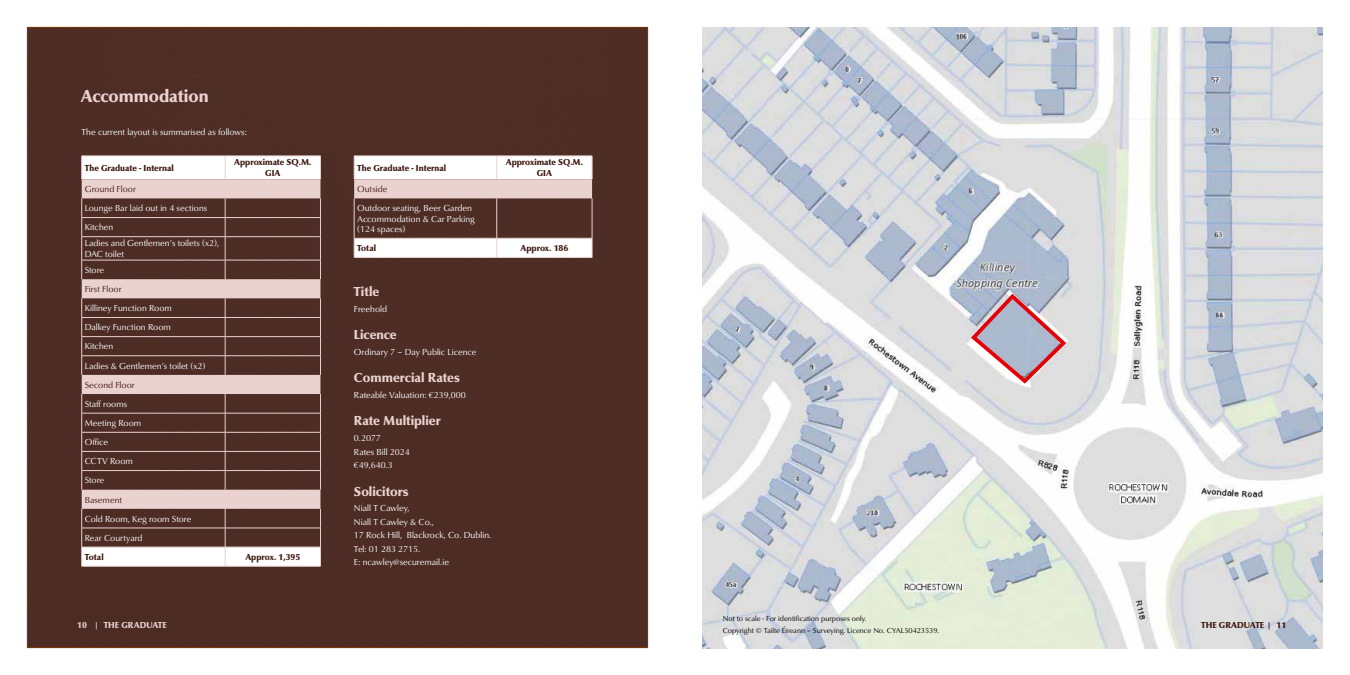
<style>
.page{position:relative;width:1350px;height:675px;background:#fff}
.page>*{position:absolute;margin:0;border:0;box-sizing:border-box;transform-origin:0 0}
.t1{font:900 18px "Classico URW";color:#ead2d1}
.t2{font:900 13.5px "Classico URW";color:#ead2d1}
.t3{font:9px/19.1px "Classico URW";color:#fff}
.t4{font:900 9px/10.8px "Classico URW";color:#3c180f;text-align:center}
.t5{font:9px "Classico URW";color:#3c180f}
.t6{font:900 9px "Classico URW";color:#ead2d1}
.t7{font:7.5px/12px "Classico URW";color:#000}
</style>
<div class="page">
<img style="left:702px;top:28px;width:621px;height:621px">
<svg style="left:968px;top:291px;width:101px;height:95px;background:#c6b7c2"></svg>
<svg style="left:27px;top:27px;width:621px;height:621px;background:#61423b"></svg>
<hr style="left:354px;top:257px;width:143px;height:1px;background:#ead2d1">
<hr style="left:497px;top:257px;width:95px;height:1px;background:#ead2d1">
<h1 class="t1" style="left:81px;top:85px;width:129px">Accommodation</h1>
<p class="t3" style="left:82px;top:122px;width:167px">The current layout is summarised as follows:</p>
<p class="t4" style="left:85px;top:163px;width:91px">The Graduate - Internal</p>
<p class="t4" style="left:234px;top:157px;width:79px">Approximate SQ.M.<br>GIA</p>
<p class="t5" style="left:85px;top:182px;width:53px">Ground Floor</p>
<p class="t3" style="left:85px;top:198px;width:124px">Lounge Bar laid out in 4 sections<br>Kitchen</p>
<p class="t3" style="left:85px;top:237px;width:136px;line-height:10.8px">Ladies and Gentlemen’s toilets (x2),<br>DAC toilet</p>
<p class="t3" style="left:85px;top:260px;width:21px">Store</p>
<p class="t5" style="left:85px;top:282px;width:38px">First Floor</p>
<p class="t3" style="left:85px;top:298px;width:122px">Killiney Function Room<br>Dalkey Function Room<br>Kitchen<br>Ladies &amp; Gentlemen’s toilet (x2)</p>
<p class="t5" style="left:85px;top:378px;width:52px">Second Floor</p>
<p class="t3" style="left:85px;top:394px;width:58px">Staff rooms<br>Meeting Room<br>Office<br>CCTV Room<br>Store</p>
<p class="t5" style="left:85px;top:493px;width:39px">Basement</p>
<p class="t3" style="left:85px;top:509px;width:108px">Cold Room, Keg room Store<br>Rear Courtyard</p>
<p class="t4" style="left:85px;top:552px;width:20px">Total</p>
<p class="t4" style="left:245px;top:552px;width:56px">Approx. 1,395</p>
<p class="t4" style="left:357px;top:163px;width:91px">The Graduate - Internal</p>
<p class="t4" style="left:506px;top:157px;width:79px">Approximate SQ.M.<br>GIA</p>
<p class="t5" style="left:357px;top:182px;width:32px">Outside</p>
<p class="t3" style="left:357px;top:202px;width:119px;line-height:10.8px">Outdoor seating, Beer Garden<br>Accommodation &amp; Car Parking (124 spaces)</p>
<p class="t4" style="left:357px;top:243px;width:20px">Total</p>
<p class="t4" style="left:521px;top:243px;width:49px">Approx. 186</p>
<h2 class="t2" style="left:354px;top:283px;width:27px">Title</h2>
<p class="t3" style="left:354px;top:299px;width:35px">Freehold</p>
<h2 class="t2" style="left:354px;top:326px;width:44px">Licence</h2>
<p class="t3" style="left:354px;top:342px;width:124px">Ordinary 7 – Day Public Licence</p>
<h2 class="t2" style="left:354px;top:369px;width:107px">Commercial Rates</h2>
<p class="t3" style="left:354px;top:385px;width:113px">Rateable Valuation: €239,000</p>
<h2 class="t2" style="left:354px;top:413px;width:88px">Rate Multiplier</h2>
<p class="t3" style="left:354px;top:431px;width:57px;line-height:13.5px">0.2077<br>Rates Bill 2024 €49,640.3</p>
<h2 class="t2" style="left:354px;top:483px;width:56px">Solicitors</h2>
<p class="t3" style="left:354px;top:501px;width:139px;line-height:13.5px">Niall T Cawley,<br>Niall T Cawley &amp; Co.,<br>17 Rock Hill, Blackrock, Co. Dublin.<br>Tel: 01 283 2715.<br>E: ncawley@securemail.ie</p>
<p class="t7" style="left:723px;top:612px;width:218px">Not to scale - For identification purposes only.<br>Copyright © Tailte Éireann – Surveying. Licence No. CYAL50423539.</p>
<p class="t6" style="left:77px;top:619px;width:91px">10 | THE GRADUATE</p>
<p class="t4" style="left:1201px;top:620px;width:87px">THE GRADUATE | 11</p>
</div>
